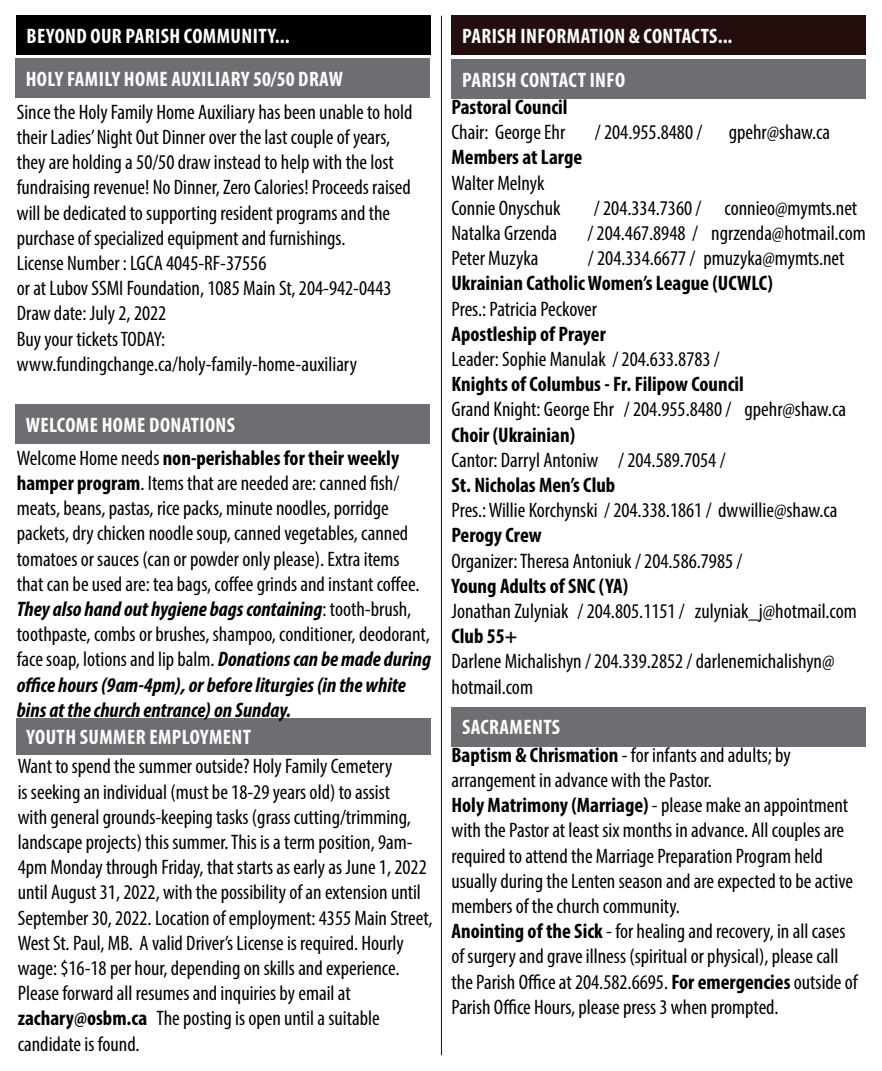
<style>
.page{position:relative;width:882px;height:1071px;background:#fff}
.page>*{position:absolute;margin:0;border:0;box-sizing:border-box;transform-origin:0 0}
.t1{font:condensed 21px/25.2px "Myriad Pro";color:#000}
.t2{font:700 condensed 21px "Myriad Pro";color:#000}
.t3{font:700 condensed 21px/43.6px "Myriad Pro";letter-spacing:.02em;color:#fff}
.s1{font-weight:700}
.s2{font-weight:700;font-style:italic}
.s3{font-weight:700;color:#fff}
</style>
<div class="page">
<div style="left:452px;top:16px;width:414px;height:39px;background:#240d0d"></div>
<div style="left:452px;top:59px;width:414px;height:39px;background:#6d6e71"></div>
<div style="left:452px;top:707px;width:414px;height:39px;background:#6d6e71"></div>
<hr style="left:441px;top:16px;width:1px;height:1039px;background:#240d0d">
<div style="left:16px;top:718px;width:415px;height:37px;background:#6d6e71"></div>
<div style="left:15px;top:404px;width:415px;height:39px;background:#6d6e71"></div>
<div style="left:15px;top:58px;width:415px;height:39px;background:#6d6e71"></div>
<div style="left:16px;top:16px;width:415px;height:39px;background:#000"></div>
<p class="t3" style="left:27px;top:14px;width:265px">BEYOND OUR PARISH COMMUNITY...</p>
<p class="t3" style="left:26px;top:56px;width:319px">HOLY FAMILY HOME AUXILIARY 50/50 DRAW</p>
<p class="t1" style="left:17px;top:99px;width:397px">Since the Holy Family Home Auxiliary has been unable to hold their Ladies’ Night Out Dinner over the last couple of years, they are holding a 50/50 draw instead to help with the lost fundraising revenue! No Dinner, Zero Calories! Proceeds raised will be dedicated to supporting resident programs and the purchase of specialized equipment and furnishings.<br>License Number : LGCA 4045-RF-37556<br>or at Lubov SSMI Foundation, 1085 Main St, 204-942-0443<br>Draw date: July 2, 2022<br>Buy your tickets TODAY: www.fundingchange.ca/holy-family-home-auxiliary</p>
<p class="t3" style="left:26px;top:402px;width:211px">WELCOME HOME DONATIONS</p>
<p class="t1" style="left:17px;top:445px;width:416px">Welcome Home needs <span class="s1">non-perishables for their weekly hamper program</span>. Items that are needed are: canned fish/ meats, beans, pastas, rice packs, minute noodles, porridge packets, dry chicken noodle soup, canned vegetables, canned tomatoes or sauces (can or powder only please). Extra items that can be used are: tea bags, coffee grinds and instant coffee.<br><span class="s2">They also hand out hygiene bags containing</span>: tooth-brush, toothpaste, combs or brushes, shampoo, conditioner, deodorant, face soap, lotions and lip balm. <span class="s2">Donations can be made during office hours (9am-4pm), or before liturgies (in the white bins at the church entrance) on Sunday.</span></p>
<p class="t3" style="left:27px;top:715px;width:226px">YOUTH SUMMER EMPLOYMENT</p>
<p class="t1" style="left:18px;top:754px;width:416px">Want to spend the summer outside? Holy Family Cemetery<br>is seeking an individual (must be 18-29 years old) to assist<br>with general grounds-keeping tasks (grass cutting/trimming, landscape projects) this summer. This is a term position, 9am-4pm Monday through Friday, that starts as early as June 1, 2022 until August 31, 2022, with the possibility of an extension until September 30, 2022. Location of employment: 4355 Main Street, West St. Paul, MB. A valid Driver’s License is required. Hourly wage: $16-18 per hour, depending on skills and experience.<br>Please forward all resumes and inquiries by email at <span class="s1">zachary@osbm.ca</span> The posting is open until a suitable candidate is found.</p>
<p class="t3" style="left:462px;top:14px;width:272px">PARISH INFORMATION &amp; CONTACTS...<br>PARISH CONTACT INFO</p>
<p class="t2" style="left:451px;top:94px;width:118px">Pastoral Council</p>
<p class="t1" style="left:451px;top:119px;width:115px">Chair: George Ehr</p>
<p class="t1" style="left:595px;top:119px;width:109px">/ 204.955.8480 /</p>
<p class="t1" style="left:729px;top:119px;width:103px">gpehr@shaw.ca</p>
<p class="t2" style="left:451px;top:144px;width:132px">Members at Large</p>
<p class="t1" style="left:451px;top:170px;width:111px">Walter Melnyk<br>Connie Onyschuk</p>
<p class="t1" style="left:594px;top:195px;width:265px">/ 204.334.7360 / connieo@mymts.net</p>
<p class="t1" style="left:451px;top:220px;width:107px">Natalka Grzenda</p>
<p class="t1" style="left:587px;top:220px;width:280px">/ 204.467.8948 / ngrzenda@hotmail.com</p>
<p class="t1" style="left:451px;top:245px;width:89px">Peter Muzyka</p>
<p class="t1" style="left:588px;top:245px;width:258px">/ 204.334.6677 / pmuzyka@mymts.net</p>
<p class="t2" style="left:451px;top:270px;width:323px">Ukrainian Catholic Women’s League (UCWLC)</p>
<p class="t1" style="left:451px;top:296px;width:147px">Pres.: Patricia Peckover</p>
<p class="t2" style="left:451px;top:321px;width:156px">Apostleship of Prayer</p>
<p class="t1" style="left:451px;top:346px;width:270px">Leader: Sophie Manulak / 204.633.8783 /</p>
<p class="t2" style="left:451px;top:371px;width:294px">Knights of Columbus - Fr. Filipow Council</p>
<p class="t1" style="left:451px;top:397px;width:396px">Grand Knight: George Ehr / 204.955.8480 / gpehr@shaw.ca</p>
<p class="t2" style="left:451px;top:421px;width:125px">Choir (Ukrainian)</p>
<p class="t1" style="left:451px;top:447px;width:276px">Cantor: Darryl Antoniw / 204.589.7054 /</p>
<p class="t2" style="left:451px;top:472px;width:165px">St. Nicholas Men’s Club</p>
<p class="t1" style="left:451px;top:497px;width:388px">Pres.: Willie Korchynski / 204.338.1861 / dwwillie@shaw.ca</p>
<p class="t2" style="left:451px;top:522px;width:92px">Perogy Crew</p>
<p class="t1" style="left:451px;top:548px;width:292px">Organizer: Theresa Antoniuk / 204.586.7985 /</p>
<p class="t2" style="left:451px;top:573px;width:178px">Young Adults of SNC (YA)</p>
<p class="t1" style="left:451px;top:598px;width:407px">Jonathan Zulyniak / 204.805.1151 / zulyniak_j@hotmail.com</p>
<p class="t2" style="left:451px;top:623px;width:67px">Club 55+</p>
<p class="t1" style="left:451px;top:649px;width:385px">Darlene Michalishyn / 204.339.2852 / darlenemichalishyn@ hotmail.com</p>
<p class="t1" style="left:451px;top:714px;width:341px;line-height:27.3px;text-indent:11px"><span class="s3">SACRAMENTS<br></span><span class="s1">Baptism &amp; Chrismation</span> - for infants and adults; by</p>
<p class="t1" style="left:451px;top:767px;width:408px">arrangement in advance with the Pastor.<br><span class="s1">Holy Matrimony (Marriage)</span> - please make an appointment with the Pastor at least six months in advance. All couples are required to attend the Marriage Preparation Program held usually during the Lenten season and are expected to be active members of the church community.<br><span class="s1">Anointing of the Sick</span> - for healing and recovery, in all cases of surgery and grave illness (spiritual or physical), please call the Parish Office at 204.582.6695. <span class="s1">For emergencies</span> outside of Parish Office Hours, please press 3 when prompted.</p>
</div>
